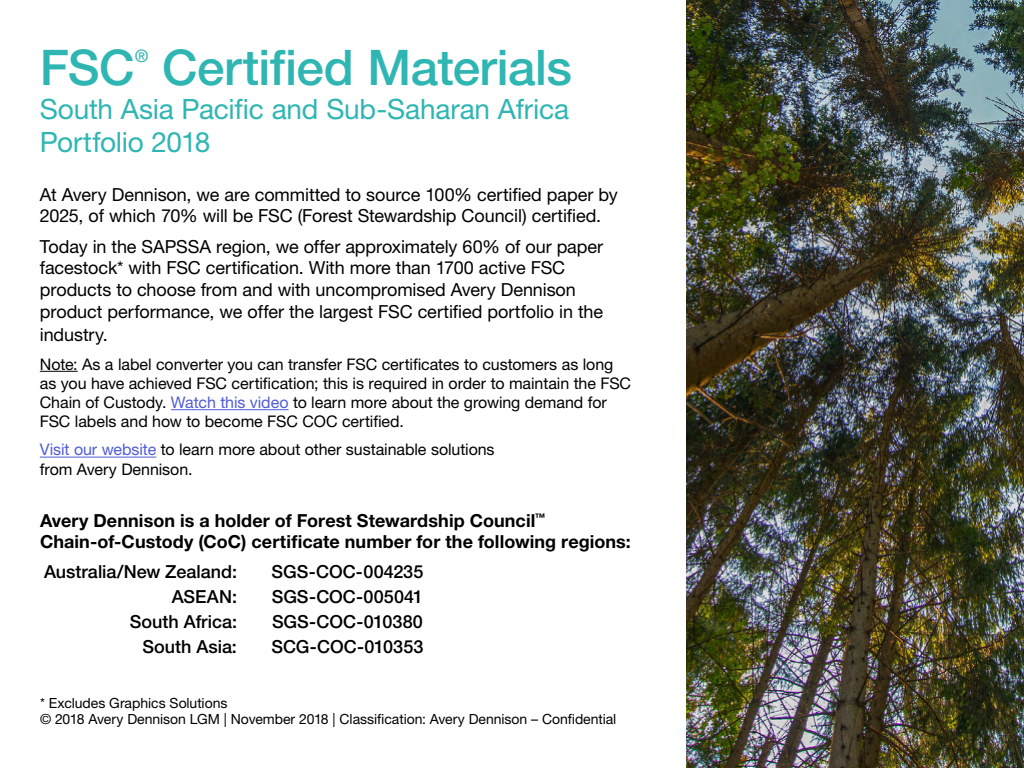
<style>
.page{position:relative;width:1024px;height:768px;background:#fff}
.page>*{position:absolute;margin:0;border:0;box-sizing:border-box;transform-origin:0 0}
.t1{font:500 49.2px "Helvetica Neue LT Std";letter-spacing:-.01em;color:#2fb6b3}
.t2{font:28px/33.6px "Helvetica Neue LT Std";letter-spacing:-.01em;color:#2fb6b3}
.t3{font:18px/21.6px "Helvetica Neue LT Std";letter-spacing:-.005em;color:#000}
.t4{font:700 18px/21.6px "Helvetica Neue LT Std";letter-spacing:.005em;color:#000}
.t5{font:500 18px "Helvetica Neue LT Std";color:#000}
.t6{font:500 17.2px "Helvetica Neue LT Std";color:#2fb6b3}
.t7{font:16px/19.2px "Helvetica Neue LT Std";letter-spacing:-.005em;color:#000}
.t8{font:14px/16.8px "Helvetica Neue LT Std";letter-spacing:-.005em;color:#000}
.s1{color:#4f5cd6}
</style>
<div class="page">
<img style="left:686px;top:0;width:338px;height:768px">
<hr style="left:40px;top:371px;width:38px;height:1px;background:#000">
<hr style="left:171px;top:409px;width:118px;height:1px;background:#4f5cd6">
<hr style="left:40px;top:457px;width:116px;height:1px;background:#4f5cd6">
<h1 class="t1" style="left:40px;top:38px;width:96px">FSC</h1>
<p class="t6" style="left:135px;top:46px;width:15px">®</p>
<h1 class="t1" style="left:162px;top:38px;width:411px">Certified Materials</h1>
<h2 class="t2" style="left:40px;top:92px;width:531px">South Asia Pacific and Sub-Saharan Africa<br>Portfolio 2018</h2>
<p class="t3" style="left:40px;top:183px;width:579px">At Avery Dennison, we are committed to source 100% certified paper by<br>2025, of which 70% will be FSC (Forest Stewardship Council) certified.</p>
<p class="t3" style="left:40px;top:235px;width:565px">Today in the SAPSSA region, we offer approximately 60% of our paper facestock* with FSC certification. With more than 1700 active FSC products to choose from and with uncompromised Avery Dennison product performance, we offer the largest FSC certified portfolio in the</p>
<p class="t3" style="left:40px;top:324px;width:70px">industry.</p>
<p class="t7" style="left:40px;top:354px;width:593px">Note: As a label converter you can transfer FSC certificates to customers as long as you have achieved FSC certification; this is required in order to maintain the FSC Chain of Custody. <span class="s1">Watch this video</span> to learn more about the growing demand for FSC labels and how to become FSC COC certified.</p>
<p class="t7" style="left:40px;top:440px;width:456px"><span class="s1">Visit our website</span> to learn more about other sustainable solutions from Avery Dennison.</p>
<p class="t4" style="left:40px;top:509px;width:592px">Avery Dennison is a holder of Forest Stewardship Council<sup>™<br></sup>Chain-of-Custody (CoC) certificate number for the following regions:</p>
<p class="t5" style="left:44px;top:561px;width:195px">Australia/New Zealand:</p>
<p class="t5" style="left:272px;top:561px;width:153px">SGS-COC-004235</p>
<p class="t5" style="left:172px;top:586px;width:67px">ASEAN:</p>
<p class="t5" style="left:272px;top:586px;width:153px">SGS-COC-005041</p>
<p class="t5" style="left:130px;top:611px;width:109px">South Africa:</p>
<p class="t5" style="left:272px;top:611px;width:152px">SGS-COC-010380</p>
<p class="t5" style="left:143px;top:635px;width:96px">South Asia:</p>
<p class="t5" style="left:272px;top:635px;width:153px">SCG-COC-010353</p>
<p class="t8" style="left:40px;top:694px;width:578px">* Excludes Graphics Solutions<br>© 2018 Avery Dennison LGM | November 2018 | Classification: Avery Dennison – Confidential</p>
</div>
